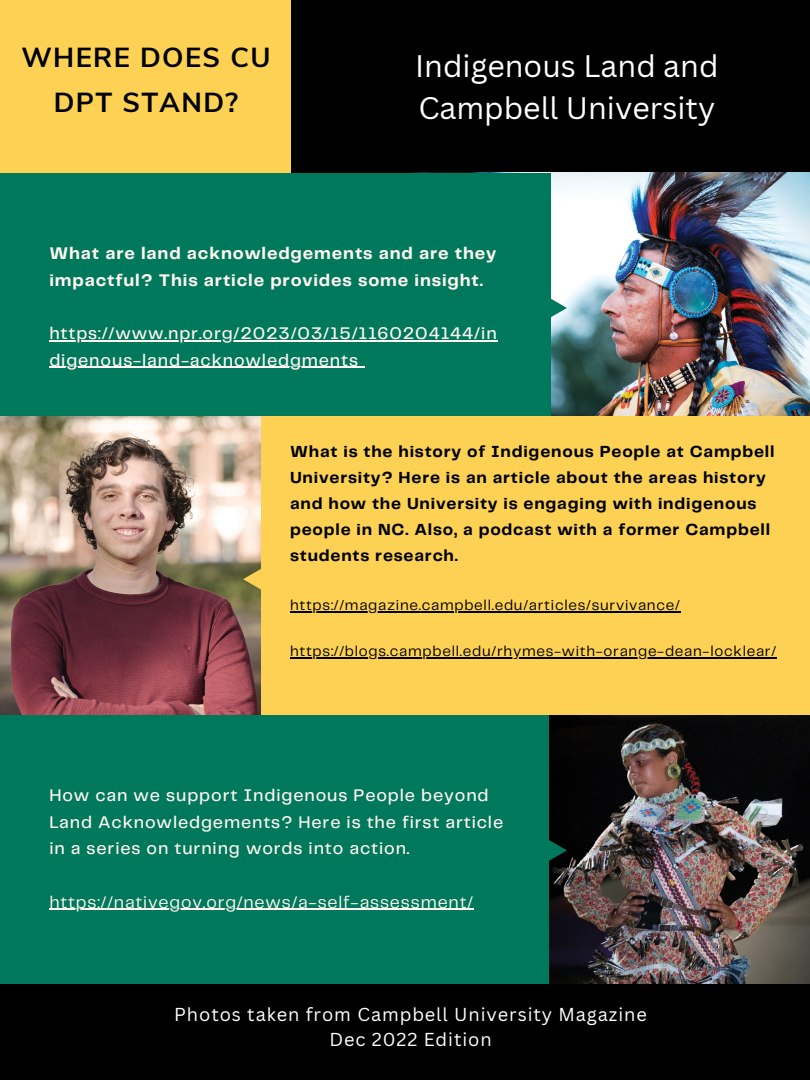
<style>
.page{position:relative;width:810px;height:1080px;background:#fdd254}
.page>*{position:absolute;margin:0;border:0;box-sizing:border-box;transform-origin:0 0}
.t1{font:30.31px/42.2px "Canva Sans";color:#fff}
.t2{font:700 27.5px/45.5px "Nunito Sans";letter-spacing:.05em;color:#000;text-align:center}
.t3{font:18.25px/25.4px "Canva Sans";letter-spacing:.05em;color:#fff;text-align:center}
.t4{font:500 17.5px/26.8px "Telegraf";letter-spacing:.05em;color:#fff6f0}
.t5{font:700 17.5px/26.8px "Telegraf";letter-spacing:.05em;color:#fff6f0}
.t6{font:17.5px "Telegraf";letter-spacing:.05em;color:#fff6f0}
.t7{font:700 16.69px/25.8px "Telegraf";letter-spacing:.05em;color:#000}
.t8{font:14.88px "Telegraf";letter-spacing:.05em;color:#000}
</style>
<div class="page">
<div style="left:291px;top:0;width:519px;height:180px;background:#000"></div>
<img style="left:0;top:415px;width:262px;height:300px">
<img style="left:548px;top:715px;width:262px;height:269px">
<div style="left:0;top:715px;width:548px;height:269px;background:#00785c"></div>
<div style="left:0;top:984px;width:810px;height:96px;background:#000"></div>
<img style="left:550px;top:173px;width:260px;height:242px">
<svg style="left:550px;top:291px;width:17px;height:34px"></svg>
<svg style="left:243px;top:562px;width:19px;height:35px"></svg>
<svg style="left:548px;top:833px;width:19px;height:35px"></svg>
<div style="left:0;top:173px;width:550px;height:242px;background:#00785c"></div>
<hr style="left:49px;top:340px;width:449px;height:1px;background:#fff6f0">
<hr style="left:49px;top:367px;width:310px;height:1px;background:#fff6f0">
<hr style="left:290px;top:611px;width:391px;height:2px;background:#000">
<hr style="left:290px;top:657px;width:487px;height:2px;background:#000">
<hr style="left:49px;top:909px;width:425px;height:1px;background:#fff6f0">
<h3 class="t2" style="left:21px;top:35px;width:251px">WHERE DOES CU<br>DPT STAND?</h3>
<h4 class="t1" style="left:415px;top:44px;width:305px">Indigenous Land and<br>Campbell University</h4>
<p class="t5" style="left:49px;top:241px;width:449px">What are land acknowledgements and are they impactful? This article provides some insight.</p>
<p class="t4" style="left:49px;top:321px;width:449px">https://www.npr.org/2023/03/15/1160204144/in</p>
<h3 class="t4" style="left:49px;top:348px;width:310px">digenous-land-acknowledgments</h3>
<p class="t7" style="left:290px;top:440px;width:486px">What is the history of Indigenous People at Campbell University? Here is an article about the areas history and how the University is engaging with indigenous people in NC. Also, a podcast with a former Campbell students research.</p>
<p class="t8" style="left:290px;top:599px;width:391px">https://magazine.campbell.edu/articles/survivance/</p>
<h3 class="t8" style="left:290px;top:645px;width:488px">https://blogs.campbell.edu/rhymes-with-orange-dean-locklear/</h3>
<h4 class="t4" style="left:49px;top:783px;width:455px">How can we support Indigenous People beyond<br>Land Acknowledgements? Here is the first article in a series on turning words into action.</h4>
<p class="t6" style="left:49px;top:894px;width:425px">https://nativegov.org/news/a-self-assessment/</p>
<p class="t3" style="left:174px;top:1001px;width:474px">Photos taken from Campbell University Magazine<br>Dec 2022 Edition</p>
</div>
